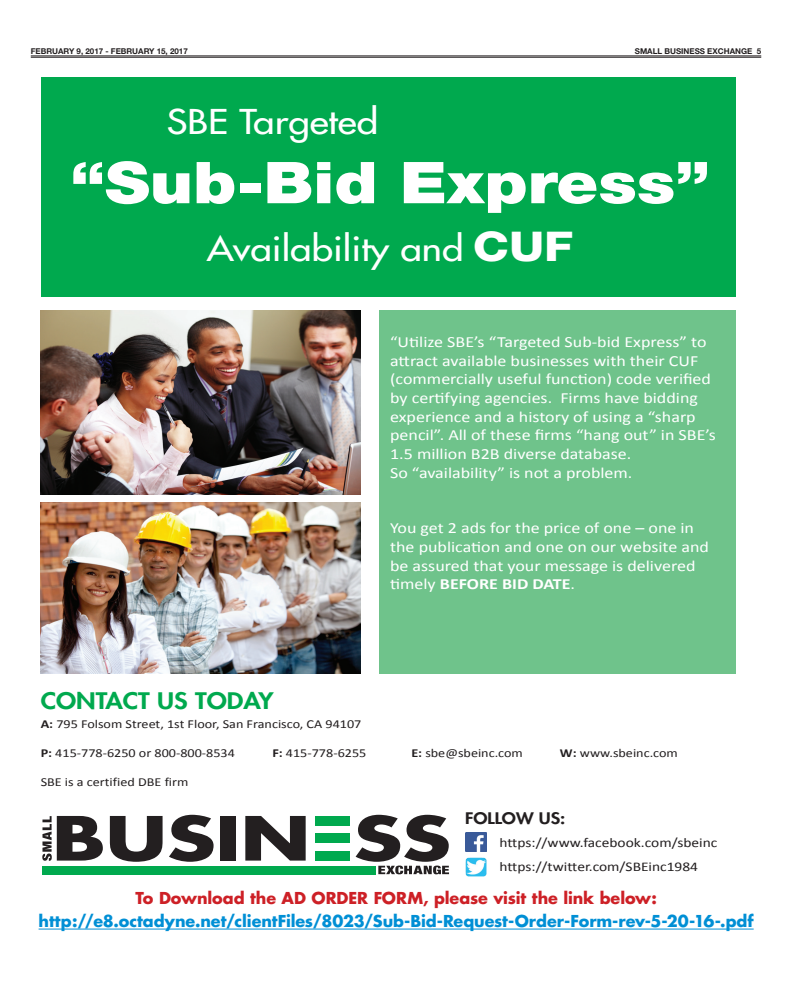
<style>
.page{position:relative;width:792px;height:1008px;background:#fff}
.page>*{position:absolute;margin:0;border:0;box-sizing:border-box;transform-origin:0 0}
.t1{font:900 57.7px "Helvetica Neue LT Std";color:#fff;scale:1.16 1}
.t2{font:33.3px "Futura";color:#fff;scale:1.16 1}
.t3{font:800 22.2px "Futura";color:#00a94e;scale:1.16 1}
.t4{font:700 16px "Futura";letter-spacing:-.005em;color:#008fd5}
.t5{font:700 16px "Futura";letter-spacing:-.005em;color:#cd2026}
.t6{font:15.5px/18.6px "Calibri";color:#fff;scale:1.16 1}
.t7{font:800 15.5px "Futura";color:#231f20;scale:1.16 1}
.t8{font:13.3px "Calibri";color:#231f20;scale:1.16 1}
.t9{font:12.2px "Calibri";color:#231f20;scale:1.16 1}
.t10{font:700 8px "Helvetica Neue LT Std";color:#231f20}
.s1{font-family:"Helvetica Neue LT Std";font-weight:800;font-size:41px}
.s2{font-weight:700}
</style>
<div class="page">
<hr style="left:31px;top:56px;width:730px;height:1px;background:#231f20">
<hr style="left:31px;top:57px;width:730px;height:1px;background:#231f20">
<hr style="left:39px;top:929px;width:715px;height:1px;background:#008fd5">
<div style="left:41px;top:78px;width:695px;height:219px;background:#00a94e"></div>
<div style="left:379px;top:311px;width:357px;height:363px;background:#6fc38b"></div>
<img style="left:41px;top:502px;width:320px;height:172px">
<img style="left:41px;top:311px;width:320px;height:184px">
<div style="left:42px;top:866px;width:333px;height:8px;background:#00a94e"></div>
<svg style="left:110px;top:816px;width:53px;height:46px"></svg>
<svg style="left:169px;top:815px;width:45px;height:47px"></svg>
<div style="left:220px;top:816px;width:16px;height:45px;background:#231f20"></div>
<svg style="left:245px;top:816px;width:61px;height:45px"></svg>
<div style="left:315px;top:816px;width:35px;height:10px;background:#00a94e"></div>
<div style="left:315px;top:833px;width:35px;height:10px;background:#00a94e"></div>
<div style="left:315px;top:851px;width:35px;height:10px;background:#00a94e"></div>
<svg style="left:42px;top:816px;width:61px;height:45px"></svg>
<svg style="left:356px;top:815px;width:93px;height:59px"></svg>
<img style="left:465px;top:858px;width:21px;height:18px">
<img style="left:465px;top:833px;width:21px;height:18px">
<p class="t10" style="left:31px;top:46px;width:159px">FEBRUARY 9, 2017 - FEBRUARY 15, 2017</p>
<p class="t10" style="left:635px;top:46px;width:128px">SMALL BUSINESS EXCHANGE 5</p>
<h2 class="t2" style="left:167px;top:100px;width:184px">SBE Targeted</h2>
<h1 class="t1" style="left:70px;top:148px;width:553px">“Sub-Bid Express”</h1>
<h2 class="t2" style="left:207px;top:227px;width:318px">Availability and <span class="s1">CUF</span></h2>
<p class="t6" style="left:390px;top:332px;width:282px">“Utilize SBE’s “Targeted Sub-bid Express” to attract available businesses with their CUF (commercially useful function) code verified by certifying agencies. Firms have bidding experience and a history of using a “sharp pencil”. All of these firms “hang out” in SBE’s 1.5 million B2B diverse database.<br>So “availability” is not a problem.</p>
<h3 class="t3" style="left:41px;top:686px;width:202px">CONTACT US TODAY</h3>
<p class="t6" style="left:390px;top:518px;width:276px">You get 2 ads for the price of one – one in the publication and one on our website and be assured that your message is delivered timely <span class="s2">BEFORE BID DATE</span>.</p>
<p class="t9" style="left:41px;top:716px;width:278px"><span class="s2">A:</span> 795 Folsom Street, 1st Floor, San Francisco, CA 94107</p>
<p class="t9" style="left:41px;top:745px;width:169px"><span class="s2">P:</span> 415-778-6250 or 800-800-8534</p>
<p class="t9" style="left:272px;top:745px;width:83px"><span class="s2">F:</span> 415-778-6255</p>
<p class="t9" style="left:411px;top:745px;width:98px"><span class="s2">E:</span> sbe@sbeinc.com</p>
<p class="t9" style="left:560px;top:745px;width:103px"><span class="s2">W:</span> www.sbeinc.com</p>
<p class="t9" style="left:41px;top:775px;width:129px">SBE is a certified DBE firm</p>
<p class="t7" style="left:465px;top:808px;width:88px">FOLLOW US:</p>
<p class="t8" style="left:499px;top:858px;width:173px">https://twitter.com/SBEinc1984</p>
<p class="t8" style="left:499px;top:834px;width:189px">https://www.facebook.com/sbeinc</p>
<p class="t5" style="left:135px;top:887px;width:523px">To Download the AD ORDER FORM, please visit the link below:</p>
<p class="t4" style="left:39px;top:911px;width:717px">http://e8.octadyne.net/clientFiles/8023/Sub-Bid-Request-Order-Form-rev-5-20-16-.pdf</p>
</div>
